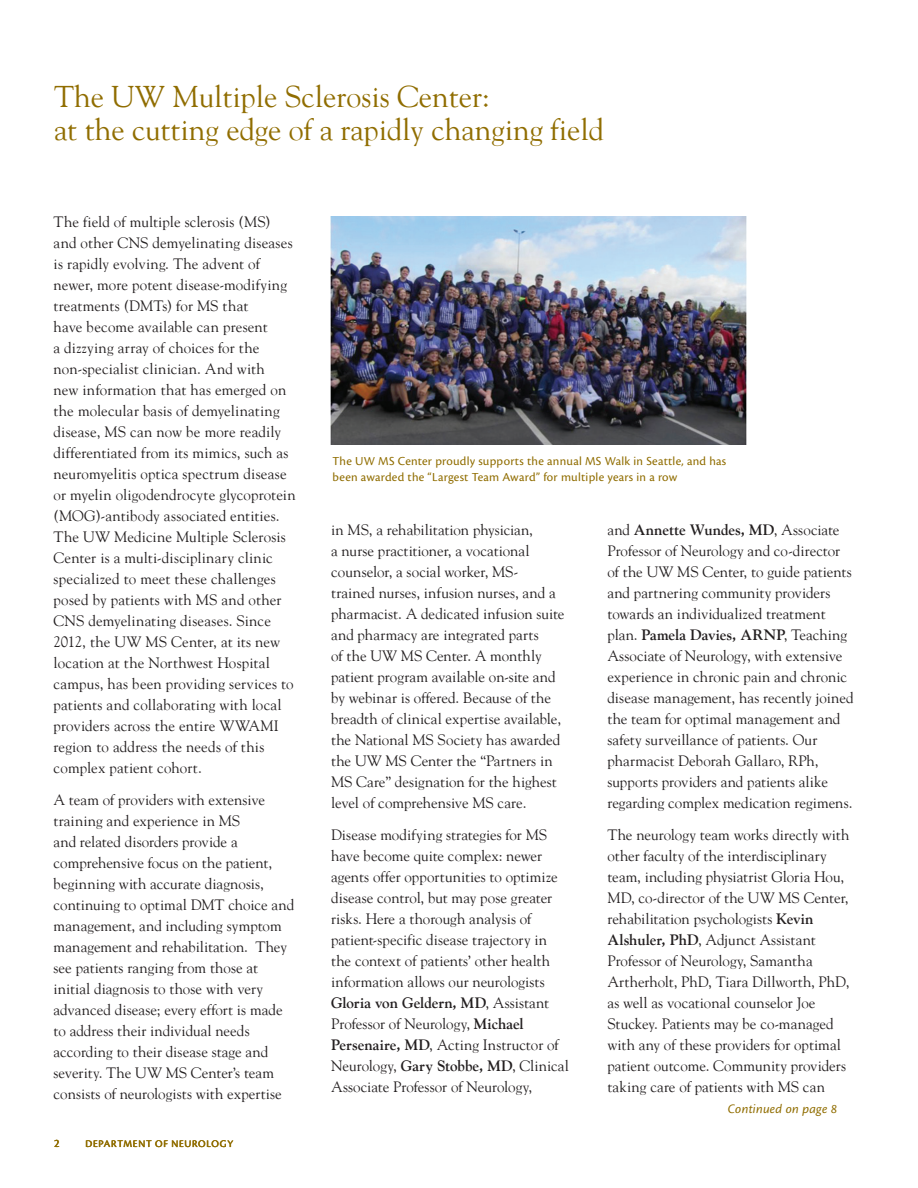
<style>
.page{position:relative;width:918px;height:1188px;background:#fff}
.page>*{position:absolute;margin:0;border:0;box-sizing:border-box;transform-origin:0 0}
.t1{font:30px/33px "Goudy";color:#906d00}
.body{font:15px/21px "Goudy";color:#231f20}
.continuations{font:italic 13.5px "Cronos Pro";letter-spacing:.02em;color:#906d00}
.t2{font:12.75px/16.5px "Cronos Pro";letter-spacing:.02em;color:#906d00}
.t3{font:12px "Cronos Pro";color:#906d00}
.t4{font:10.5px "Cronos Pro";letter-spacing:.07em;color:#906d00}
.s1{font-weight:700}
</style>
<div class="page">
<img style="left:330px;top:216px;width:416px;height:228px">
<p class="t1" style="left:54px;top:79px;width:551px">The UW Multiple Sclerosis Center:<br>at the cutting edge of a rapidly changing field</p>
<p class="body" style="left:54px;top:211px;width:244px">The field of multiple sclerosis (MS) and other CNS demyelinating diseases is rapidly evolving. The advent of newer, more potent disease-modifying treatments (DMTs) for MS that<br>have become available can present<br>a dizzying array of choices for the non-specialist clinician. And with<br>new information that has emerged on the molecular basis of demyelinating disease, MS can now be more readily differentiated from its mimics, such as neuromyelitis optica spectrum disease or myelin oligodendrocyte glycoprotein (MOG)-antibody associated entities.<br>The UW Medicine Multiple Sclerosis Center is a multi-disciplinary clinic specialized to meet these challenges posed by patients with MS and other CNS demyelinating diseases. Since 2012, the UW MS Center, at its new location at the Northwest Hospital campus, has been providing services to patients and collaborating with local providers across the entire WWAMI region to address the needs of this complex patient cohort.</p>
<p class="body" style="left:54px;top:789px;width:242px">A team of providers with extensive training and experience in MS<br>and related disorders provide a comprehensive focus on the patient, beginning with accurate diagnosis, continuing to optimal DMT choice and management, and including symptom management and rehabilitation. They see patients ranging from those at initial diagnosis to those with very advanced disease; every effort is made to address their individual needs according to their disease stage and severity. The UW MS Center’s team consists of neurologists with expertise</p>
<p class="t3" style="left:54px;top:1136px;width:7px">2</p>
<p class="t4" style="left:86px;top:1137px;width:149px">DEPARTMENT OF NEUROLOGY</p>
<p class="t2" style="left:333px;top:452px;width:395px">The UW MS Center proudly supports the annual MS Walk in Seattle, and has been awarded the “Largest Team Award” for multiple years in a row</p>
<p class="body" style="left:331px;top:519px;width:235px">in MS, a rehabilitation physician,<br>a nurse practitioner, a vocational counselor, a social worker, MS&shy;trained nurses, infusion nurses, and a pharmacist. A dedicated infusion suite and pharmacy are integrated parts<br>of the UW MS Center. A monthly patient program available on-site and by webinar is offered. Because of the breadth of clinical expertise available, the National MS Society has awarded the UW MS Center the “Partners in MS Care” designation for the highest level of comprehensive MS care.</p>
<p class="body" style="left:331px;top:824px;width:239px">Disease modifying strategies for MS have become quite complex: newer agents offer opportunities to optimize disease control, but may pose greater risks. Here a thorough analysis of patient-specific disease trajectory in the context of patients’ other health information allows our neurologists <span class="s1">Gloria von Geldern, MD</span>, Assistant Professor of Neurology, <span class="s1">Michael Persenaire, MD</span>, Acting Instructor of Neurology, <span class="s1">Gary Stobbe, MD</span>, Clinical Associate Professor of Neurology,</p>
<p class="body" style="left:607px;top:519px;width:248px">and <span class="s1">Annette Wundes, MD</span>, Associate Professor of Neurology and co-director of the UW MS Center, to guide patients and partnering community providers towards an individualized treatment plan. <span class="s1">Pamela Davies, ARNP</span>, Teaching Associate of Neurology, with extensive experience in chronic pain and chronic disease management, has recently joined the team for optimal management and safety surveillance of patients. Our pharmacist Deborah Gallaro, RPh, supports providers and patients alike regarding complex medication regimens.</p>
<p class="body" style="left:607px;top:824px;width:244px">The neurology team works directly with other faculty of the interdisciplinary team, including physiatrist Gloria Hou, MD, co-director of the UW MS Center, rehabilitation psychologists <span class="s1">Kevin Alshuler, PhD</span>, Adjunct Assistant Professor of Neurology, Samantha Artherholt, PhD, Tiara Dillworth, PhD, as well as vocational counselor Joe Stuckey. Patients may be co-managed with any of these providers for optimal patient outcome. Community providers taking care of patients with MS can</p>
<p class="continuations" style="left:728px;top:1101px;width:111px">Continued on page 8</p>
</div>
